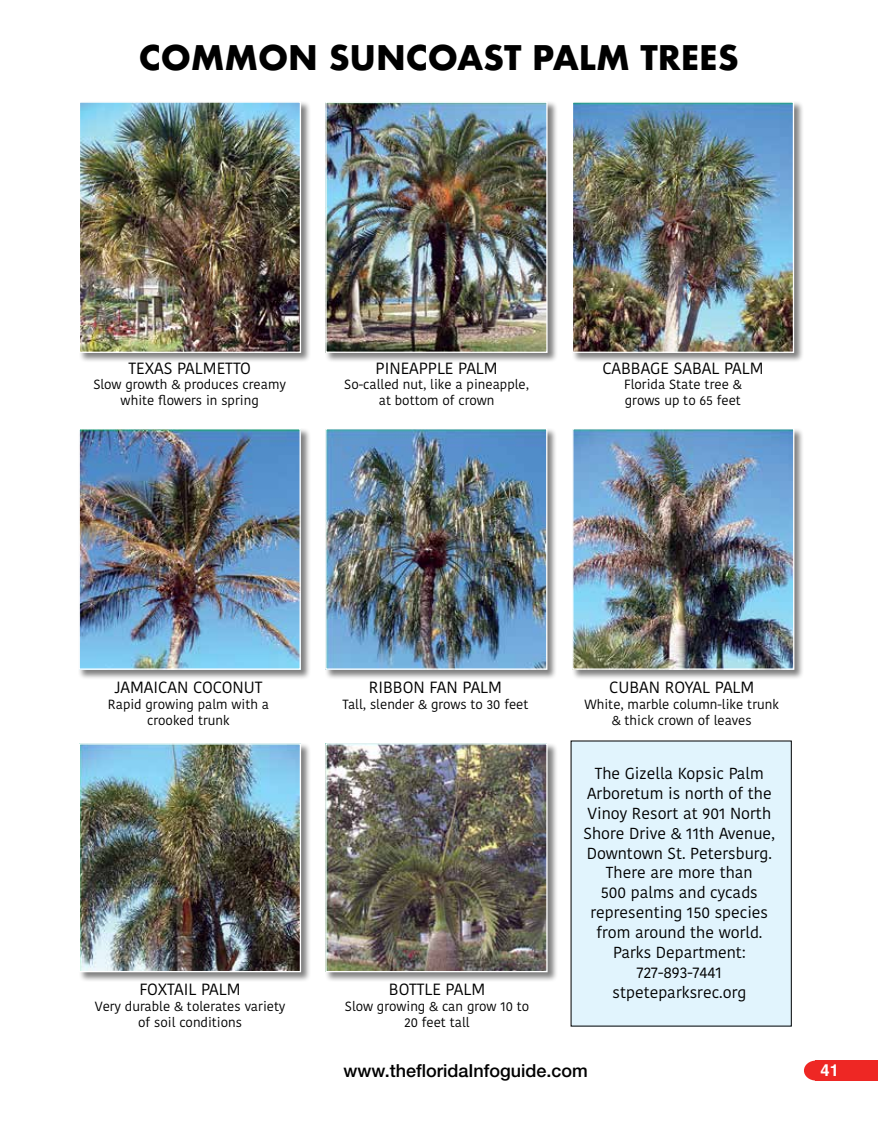
<style>
.page{position:relative;width:878px;height:1121px;background:#fff}
.page>*{position:absolute;margin:0;border:0;box-sizing:border-box;transform-origin:0 0}
.t1{font:700 33px "Futura";letter-spacing:-.005em;color:#000}
.t2{font:500 18px "Helvetica Neue LT Std";color:#000}
.t3{font:700 16.5px "Helvetica";color:#fff}
.t4{font:16.2px "Kohinoor Bangla";color:#000}
.t5{font:15.9px/20px "Kohinoor Bangla";color:#000;text-align:center}
.t6{font:13.35px/15.9px "Kohinoor Bangla";color:#000;text-align:center}
</style>
<div class="page">
<div style="left:815px;top:1060px;width:63px;height:20px;background:#ee2724"></div>
<div style="left:803px;top:1060px;width:24px;height:20px;background:#ee2724;border-radius:50%"></div>
<div style="left:571px;top:741px;width:220px;height:285px;background:#e1f4fd"></div>
<div style="left:78px;top:101px;width:233px;height:262px;background:#000;opacity:.5"></div>
<img style="left:81px;top:103px;width:218px;height:248px">
<div style="left:79px;top:101px;width:222px;height:252px;border:1px solid #fff"></div>
<div style="left:324px;top:101px;width:233px;height:262px;background:#000;opacity:.5"></div>
<img style="left:327px;top:103px;width:218px;height:248px">
<div style="left:325px;top:101px;width:222px;height:252px;border:1px solid #fff"></div>
<div style="left:571px;top:101px;width:233px;height:262px;background:#000;opacity:.5"></div>
<img style="left:573px;top:103px;width:219px;height:248px">
<div style="left:571px;top:101px;width:223px;height:252px;border:1px solid #fff"></div>
<div style="left:78px;top:427px;width:233px;height:253px;background:#000;opacity:.5"></div>
<img style="left:81px;top:430px;width:218px;height:238px">
<div style="left:79px;top:428px;width:222px;height:242px;border:1px solid #fff"></div>
<div style="left:324px;top:427px;width:233px;height:253px;background:#000;opacity:.5"></div>
<img style="left:327px;top:430px;width:218px;height:238px">
<div style="left:325px;top:428px;width:222px;height:242px;border:1px solid #fff"></div>
<div style="left:571px;top:427px;width:233px;height:253px;background:#000;opacity:.5"></div>
<img style="left:574px;top:430px;width:218px;height:238px">
<div style="left:572px;top:428px;width:222px;height:242px;border:1px solid #fff"></div>
<div style="left:78px;top:742px;width:233px;height:240px;background:#000;opacity:.5"></div>
<img style="left:81px;top:745px;width:218px;height:225px">
<div style="left:79px;top:743px;width:222px;height:229px;border:1px solid #fff"></div>
<div style="left:324px;top:742px;width:233px;height:240px;background:#000;opacity:.5"></div>
<img style="left:327px;top:745px;width:218px;height:225px">
<div style="left:325px;top:743px;width:222px;height:229px;border:1px solid #fff"></div>
<h1 class="t1" style="left:139px;top:34px;width:601px">COMMON SUNCOAST PALM TREES</h1>
<p class="t4" style="left:128px;top:355px;width:124px">TEXAS PALMETTO</p>
<p class="t6" style="left:93px;top:376px;width:194px">Slow growth &amp; produces creamy white flowers in spring</p>
<p class="t4" style="left:375px;top:355px;width:124px">PINEAPPLE PALM</p>
<p class="t6" style="left:344px;top:376px;width:186px">So-called nut, like a pineapple, at bottom of crown</p>
<p class="t4" style="left:602px;top:355px;width:163px">CABBAGE SABAL PALM</p>
<p class="t6" style="left:624px;top:376px;width:119px;text-align:left">Florida State tree &amp; grows up to 65 feet</p>
<p class="t4" style="left:114px;top:675px;width:150px">JAMAICAN COCONUT</p>
<p class="t6" style="left:108px;top:696px;width:163px">Rapid growing palm with a crooked trunk</p>
<p class="t4" style="left:139px;top:976px;width:103px">FOXTAIL PALM</p>
<p class="t6" style="left:95px;top:998px;width:192px">Very durable &amp; tolerates variety of soil conditions</p>
<p class="t4" style="left:369px;top:675px;width:135px">RIBBON FAN PALM</p>
<p class="t6" style="left:342px;top:696px;width:188px">Tall, slender &amp; grows to 30 feet</p>
<p class="t4" style="left:389px;top:976px;width:98px">BOTTLE PALM</p>
<p class="t6" style="left:345px;top:998px;width:186px">Slow growing &amp; can grow 10 to<br>20 feet tall</p>
<p class="t4" style="left:609px;top:675px;width:147px">CUBAN ROYAL PALM</p>
<p class="t6" style="left:584px;top:696px;width:196px">White, marble column-like trunk &amp; thick crown of leaves</p>
<p class="t5" style="left:583px;top:763px;width:193px">The Gizella Kopsic Palm<br>Arboretum is north of the<br>Vinoy Resort at 901 North<br>Shore Drive &amp; 11th Avenue,<br>Downtown St. Petersburg.<br>There are more than<br>500 palms and cycads representing 150 species from around the world.<br>Parks Department:<br>727-893-7441 stpeteparksrec.org</p>
<h2 class="t2" style="left:343px;top:1059px;width:246px">www.thefloridaInfoguide.com</h2>
<p class="t3" style="left:820px;top:1060px;width:20px">41</p>
</div>
